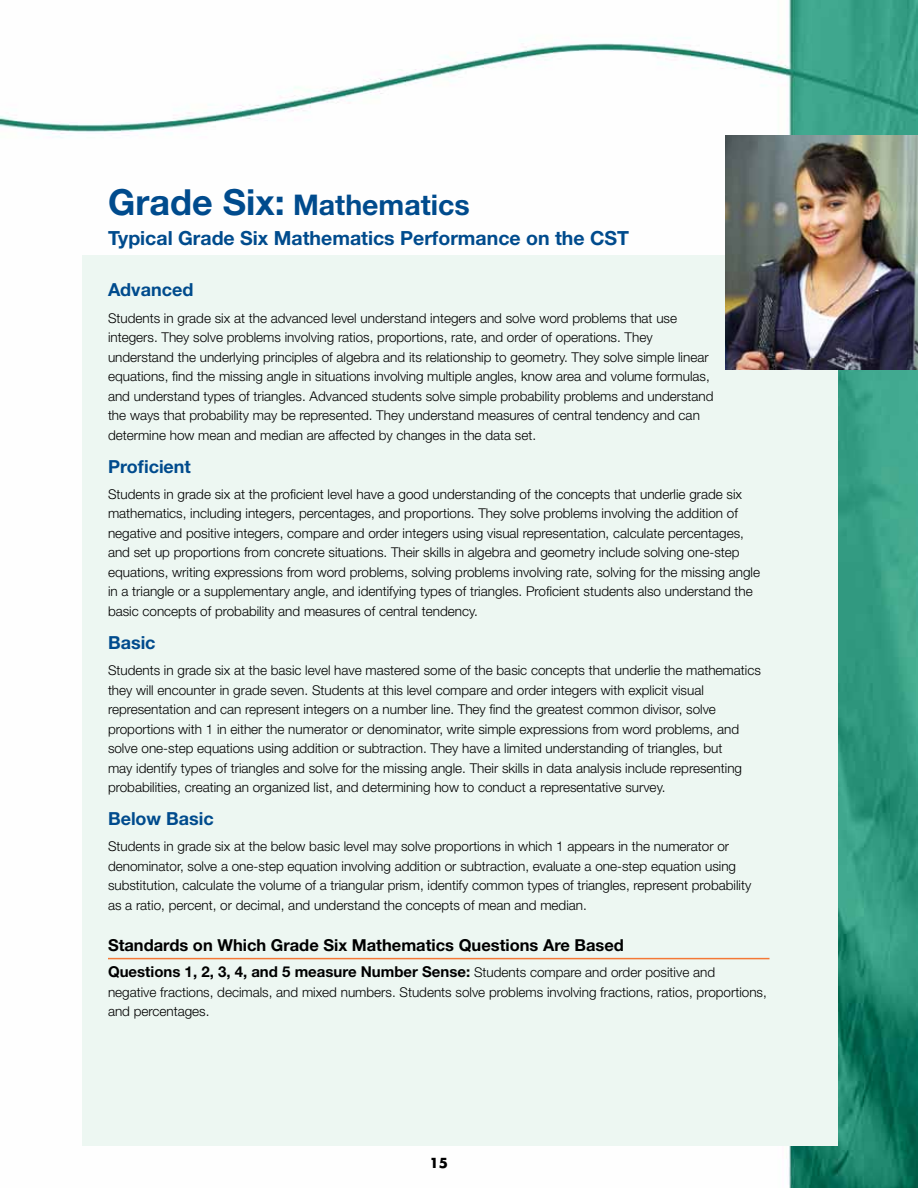
<style>
.page{position:relative;width:918px;height:1188px;background:#fff}
.page>*{position:absolute;margin:0;border:0;box-sizing:border-box;transform-origin:0 0}
.t1{font:700 28.5px "Helvetica Neue LT Std";color:#004b8d}
.t2{font:700 19.5px "Helvetica Neue LT Std";color:#004b8d}
.t3{font:700 18px "Helvetica Neue LT Std";color:#004b8d}
.t4{font:700 16.5px "Helvetica Neue LT Std";color:#000}
.t5{font:700 15px "Helvetica Neue LT Std";color:#000}
.t6{font:300 13.5px/19.5px "Helvetica Neue LT Std";color:#000}
.t7{font:700 13.5px "Futura Std";color:#000}
.s1{font-size:36px}
.s2{font-weight:300;font-size:13.5px}
</style>
<div class="page">
<img style="left:0;top:0;width:918px;height:1188px">
<div style="left:82px;top:255px;width:756px;height:891px;background:#edf7f2"></div>
<img style="left:726px;top:135px;width:192px;height:235px">
<hr style="left:108px;top:958px;width:662px;height:1px;background:#f47836">
<h1 class="t1" style="left:108px;top:187px;width:363px"><span class="s1">Grade Six:</span> Mathematics</h1>
<h2 class="t2" style="left:108px;top:226px;width:523px">Typical Grade Six Mathematics Performance on the CST</h2>
<h3 class="t3" style="left:108px;top:279px;width:87px">Advanced</h3>
<p class="t6" style="left:108px;top:308px;width:607px">Students in grade six at the advanced level understand integers and solve word problems that use integers. They solve problems involving ratios, proportions, rate, and order of operations. They understand the underlying principles of algebra and its relationship to geometry. They solve simple linear equations, find the missing angle in situations involving multiple angles, know area and volume formulas, and understand types of triangles. Advanced students solve simple probability problems and understand the ways that probability may be represented. They understand measures of central tendency and can determine how mean and median are affected by changes in the data set.</p>
<h3 class="t3" style="left:108px;top:455px;width:84px">Proficient</h3>
<p class="t6" style="left:108px;top:484px;width:654px">Students in grade six at the proficient level have a good understanding of the concepts that underlie grade six mathematics, including integers, percentages, and proportions. They solve problems involving the addition of negative and positive integers, compare and order integers using visual representation, calculate percentages, and set up proportions from concrete situations. Their skills in algebra and geometry include solving one-step equations, writing expressions from word problems, solving problems involving rate, solving for the missing angle in a triangle or a supplementary angle, and identifying types of triangles. Proficient students also understand the basic concepts of probability and measures of central tendency.</p>
<h3 class="t3" style="left:108px;top:631px;width:49px">Basic</h3>
<p class="t6" style="left:108px;top:660px;width:654px">Students in grade six at the basic level have mastered some of the basic concepts that underlie the mathematics they will encounter in grade seven. Students at this level compare and order integers with explicit visual representation and can represent integers on a number line. They find the greatest common divisor, solve proportions with 1 in either the numerator or denominator, write simple expressions from word problems, and solve one-step equations using addition or subtraction. They have a limited understanding of triangles, but<br>may identify types of triangles and solve for the missing angle. Their skills in data analysis include representing probabilities, creating an organized list, and determining how to conduct a representative survey.</p>
<h3 class="t3" style="left:108px;top:808px;width:107px">Below Basic</h3>
<p class="t6" style="left:108px;top:837px;width:645px">Students in grade six at the below basic level may solve proportions in which 1 appears in the numerator or denominator, solve a one-step equation involving addition or subtraction, evaluate a one-step equation using substitution, calculate the volume of a triangular prism, identify common types of triangles, represent probability as a ratio, percent, or decimal, and understand the concepts of mean and median.</p>
<p class="t4" style="left:108px;top:935px;width:518px">Standards on Which Grade Six Mathematics Questions Are Based</p>
<p class="t5" style="left:108px;top:963px;width:609px">Questions 1, 2, 3, 4, and 5 measure Number Sense: <span class="s2">Students compare and order positive and</span></p>
<p class="t6" style="left:108px;top:982px;width:660px">negative fractions, decimals, and mixed numbers. Students solve problems involving fractions, ratios, proportions, and percentages.</p>
<p class="t7" style="left:429px;top:1153px;width:20px">15</p>
</div>
